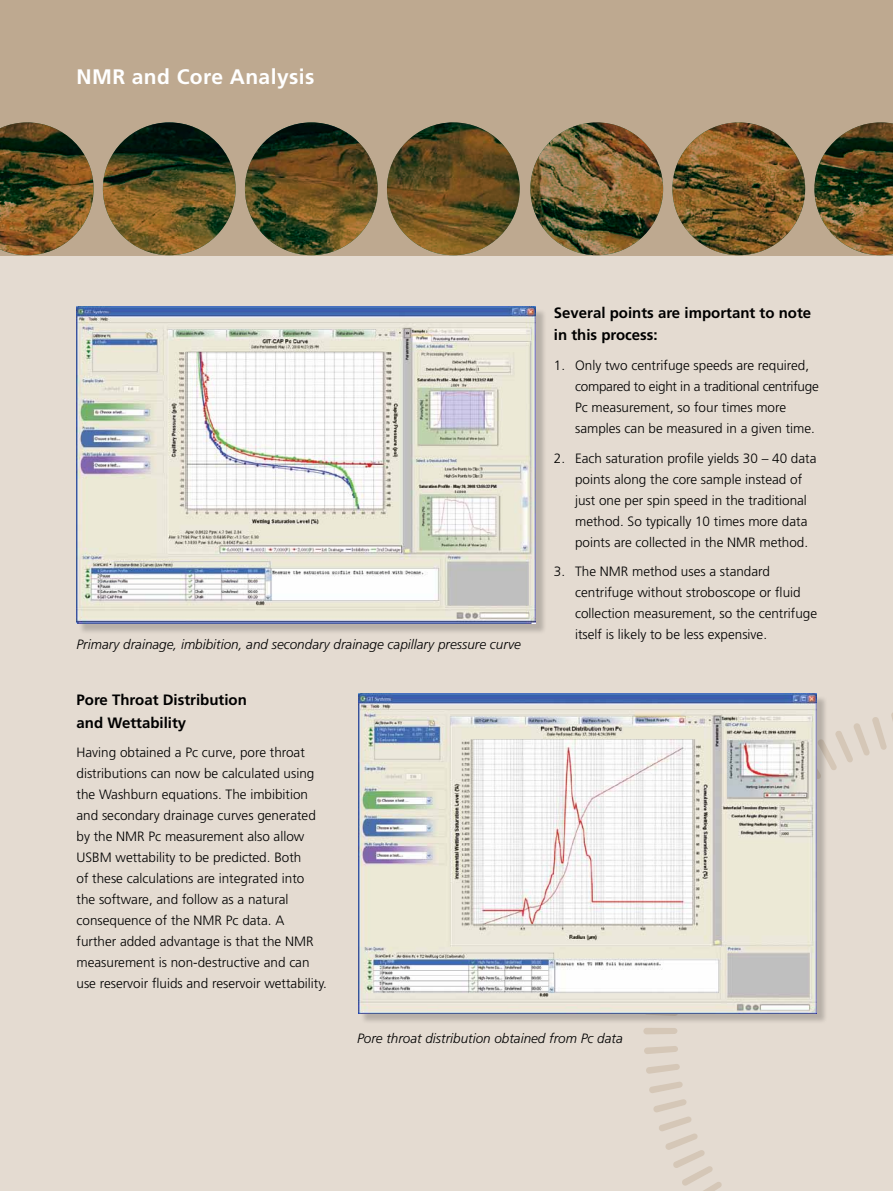
<style>
.page{position:relative;width:893px;height:1191px;background:#fff}
.page>*{position:absolute;margin:0;border:0;box-sizing:border-box;transform-origin:0 0}
.t1{font:700 21px "Frutiger";letter-spacing:.02em;color:#fff}
.t2{font:700 15px/22.5px "Frutiger";color:#000}
.t3{font:300 13.5px/21px "Frutiger";color:#000}
.t4{font:italic 300 13.5px "Frutiger";color:#000}
</style>
<div class="page">
<div style="left:0;top:256px;width:893px;height:935px;background:#e4dbd1"></div>
<svg style="left:827px;top:713px;width:66px;height:57px"></svg>
<svg style="left:653px;top:1099px;width:69px;height:92px"></svg>
<svg style="left:649px;top:1082px;width:34px;height:11px"></svg>
<svg style="left:646px;top:1064px;width:34px;height:10px"></svg>
<svg style="left:644px;top:1046px;width:34px;height:8px"></svg>
<div style="left:643px;top:1027px;width:34px;height:7px;background:#d5c7b7;border-radius:3px"></div>
<div style="left:78px;top:308px;width:468px;height:327px;background:#000;opacity:.2"></div>
<img style="left:77px;top:306px;width:459px;height:318px">
<div style="left:360px;top:695px;width:467px;height:329px;background:#000;opacity:.2"></div>
<img style="left:358px;top:693px;width:458px;height:320px">
<div style="left:0;top:0;width:893px;height:255px;background:#bea990"></div>
<img style="left:0;top:122px;width:520px;height:133px">
<img style="left:530px;top:122px;width:363px;height:133px">
<h1 class="t1" style="left:77px;top:65px;width:239px">NMR and Core Analysis</h1>
<p class="t4" style="left:77px;top:636px;width:446px">Primary drainage, imbibition, and secondary drainage capillary pressure curve</p>
<p class="t2" style="left:77px;top:688px;width:172px">Pore Throat Distribution and Wettability</p>
<p class="t3" style="left:77px;top:742px;width:252px">Having obtained a Pc curve, pore throat distributions can now be calculated using the Washburn equations. The imbibition and secondary drainage curves generated by the NMR Pc measurement also allow USBM wettability to be predicted. Both<br>of these calculations are integrated into<br>the software, and follow as a natural consequence of the NMR Pc data. A further added advantage is that the NMR measurement is non-destructive and can use reservoir fluids and reservoir wettability.</p>
<p class="t2" style="left:554px;top:301px;width:259px">Several points are important to note in this process:</p>
<p class="t3" style="left:575px;top:355px;width:245px;text-indent:-21px">1. Only two centrifuge speeds are required, compared to eight in a traditional centrifuge Pc measurement, so four times more samples can be measured in a given time.</p>
<p class="t3" style="left:575px;top:447px;width:243px;text-indent:-21px">2. Each saturation profile yields 30 – 40 data points along the core sample instead of just one per spin speed in the traditional method. So typically 10 times more data points are collected in the NMR method.</p>
<p class="t3" style="left:575px;top:561px;width:244px;text-indent:-21px">3. The NMR method uses a standard centrifuge without stroboscope or fluid collection measurement, so the centrifuge itself is likely to be less expensive.</p>
<p class="t4" style="left:357px;top:1030px;width:267px">Pore throat distribution obtained from Pc data</p>
</div>
